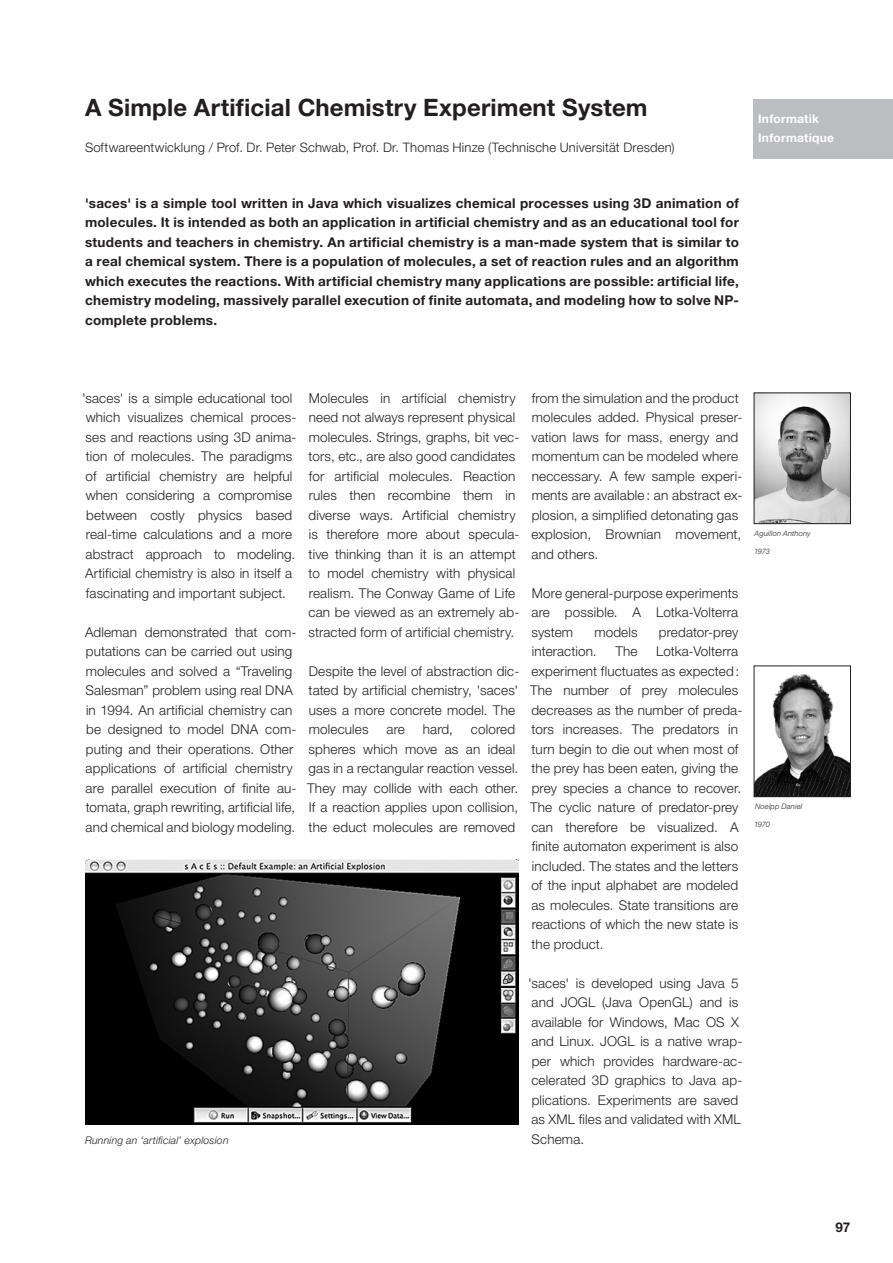
<style>
.page{position:relative;width:893px;height:1263px;background:#fff}
.page>*{position:absolute;margin:0;border:0;box-sizing:border-box;transform-origin:0 0}
.t1{font:700 24px "Helvetica Neue LT Std";letter-spacing:.005em;color:#231f20}
.t2{font:300 13.5px/19.5px "Helvetica Neue LT Std";letter-spacing:.01em;color:#231f20}
.t3{font:700 13.5px/19.5px "Helvetica Neue LT Std";letter-spacing:.015em;color:#231f20;text-align:justify}
.t4{font:300 13.05px "Helvetica Neue LT Std";letter-spacing:.01em;color:#231f20}
.t5{font:700 12px/19.5px "Helvetica Neue LT Std";letter-spacing:.02em;color:#fff}
.t6{font:italic 300 10.5px "Helvetica Neue LT Std";letter-spacing:.02em;color:#231f20}
.t7{font:italic 300 7.5px "Helvetica Neue LT Std";letter-spacing:.025em;color:#231f20}
</style>
<div class="page">
<div style="left:754px;top:99px;width:139px;height:60px;background:#bcbdc0"></div>
<img style="left:756px;top:395px;width:93px;height:127px">
<div style="left:754px;top:393px;width:97px;height:131px;border:1px solid #231f20"></div>
<img style="left:756px;top:673px;width:93px;height:122px">
<div style="left:754px;top:666px;width:97px;height:131px;border:1px solid #231f20"></div>
<img style="left:85px;top:859px;width:434px;height:265px">
<h1 class="t1" style="left:85px;top:93px;width:564px">A Simple Artificial Chemistry Experiment System</h1>
<p class="t4" style="left:85px;top:140px;width:591px">Softwareentwicklung / Prof. Dr. Peter Schwab, Prof. Dr. Thomas Hinze (Technische Universität Dresden)</p>
<p class="t3" style="left:85px;top:193px;width:655px">'saces' is a simple tool written in Java which visualizes chemical processes using 3D animation of molecules. It is intended as both an application in artificial chemistry and as an educational tool for students and teachers in chemistry. An artificial chemistry is a man-made system that is similar to a real chemical system. There is a population of molecules, a set of reaction rules and an algorithm which executes the reactions. With artificial chemistry many applications are possible: artificial life, chemistry modeling, massively parallel execution of finite automata, and modeling how to solve NP&shy;complete problems.</p>
<p class="t5" style="left:758px;top:109px;width:78px">Informatik<br>Informatique</p>
<p class="t2" style="left:82px;top:388px;width:216px">'saces' is a simple educational tool which visualizes chemical proces&shy;ses and reactions using 3D anima&shy;tion of molecules. The paradigms of artificial chemistry are helpful when considering a compromise between costly physics based real-time calculations and a more abstract approach to modeling.<br>Artificial chemistry is also in itself a fascinating and important subject.</p>
<p class="t2" style="left:85px;top:622px;width:213px">Adleman demonstrated that com&shy;putations can be carried out using molecules and solved a “Traveling Salesman” problem using real DNA in 1994. An artificial chemistry can be designed to model DNA com&shy;puting and their operations. Other applications of artificial chemistry are parallel execution of finite au&shy;tomata, graph rewriting, artificial life, and chemical and biology modeling.</p>
<p class="t2" style="left:308px;top:388px;width:212px">Molecules in artificial chemistry need not always represent physical molecules. Strings, graphs, bit vec&shy;tors, etc., are also good candidates for artificial molecules. Reaction rules then recombine them in diverse ways. Artificial chemistry is therefore more about specula&shy;tive thinking than it is an attempt to model chemistry with physical realism. The Conway Game of Life can be viewed as an extremely ab&shy;stracted form of artificial chemistry.</p>
<p class="t2" style="left:309px;top:661px;width:212px">Despite the level of abstraction dic&shy;tated by artificial chemistry, 'saces' uses a more concrete model. The molecules</p>
<p class="t2" style="left:307px;top:719px;width:212px;text-indent:164px">colored spheres which move as an ideal gas in a rectangular reaction vessel.<br>They may collide with each other.<br>If a reaction applies upon collision, the educt molecules are removed</p>
<p class="t2" style="left:386px;top:719px;width:20px">are</p>
<p class="t2" style="left:423px;top:719px;width:32px">hard,</p>
<p class="t2" style="left:531px;top:388px;width:212px">from the simulation and the product molecules added. Physical preser&shy;vation laws for mass, energy and momentum can be modeled where neccessary. A few sample experi&shy;ments are available: an abstract ex&shy;plosion, a simplified detonating gas explosion, Brownian movement, and others.</p>
<p class="t2" style="left:531px;top:583px;width:208px;text-align:justify">More general-purpose experiments are possible. A Lotka-Vol--terra system</p>
<p class="t2" style="left:594px;top:622px;width:45px">models</p>
<p class="t2" style="left:659px;top:622px;width:81px">predator-prey</p>
<p class="t2" style="left:532px;top:641px;width:66px">interaction.</p>
<p class="t2" style="left:615px;top:641px;width:24px">The</p>
<p class="t2" style="left:530px;top:641px;width:214px;text-indent:126px">Lotka-Volterra expe-riment fluctuates as expected:<br>The number of prey molecules decreases as the number of preda&shy;tors increases. The predators in turn begin to die out when most of the prey has been eaten, giving the prey species a chance to recover.<br>The cyclic nature of predator-prey can therefore be visualized. A finite automaton experiment is also included. The states and the letters of the input alphabet are modeled as molecules. State transitions are reactions of which the new state is the product.</p>
<p class="t2" style="left:528px;top:973px;width:216px">'saces' is developed using Java 5 and JOGL (Java OpenGL) and is available for Windows, Mac OS X and Linux. JOGL is a native wrap&shy;per which provides hardware-ac&shy;celerated 3D graphics to Java ap&shy;plications. Experiments are saved as XML files and validated with XML</p>
<p class="t6" style="left:85px;top:1134px;width:145px">Running an ‘artificial’ explosion</p>
<p class="t2" style="left:531px;top:1129px;width:54px">Schema.</p>
<p class="t7" style="left:754px;top:529px;width:58px">Aguillon Anthony</p>
<p class="t7" style="left:754px;top:547px;width:18px">1973</p>
<p class="t7" style="left:755px;top:802px;width:49px">Noelpp Daniel</p>
<p class="t7" style="left:754px;top:820px;width:18px">1970</p>
<p class="t3" style="left:835px;top:1217px;width:9px">97</p>
</div>
